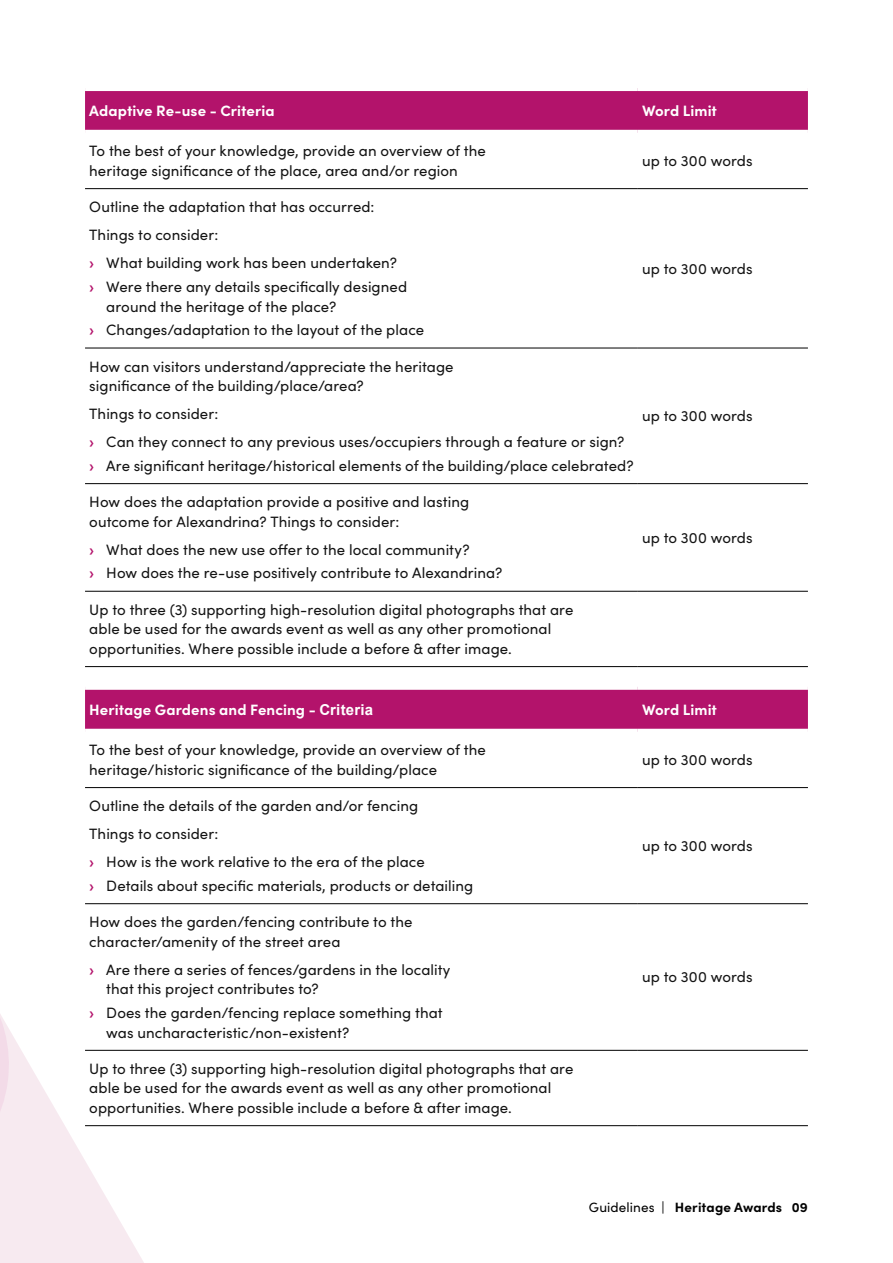
<style>
.page{position:relative;width:893px;height:1263px;background:#fff}
.page>*{position:absolute;margin:0;border:0;box-sizing:border-box;transform-origin:0 0}
.Body{font:15px/19.5px "Sofia Pro";letter-spacing:.005em;color:#141414}
.Table_header{font:700 15px "Sofia Pro";letter-spacing:.005em;color:#fff}
.t1{font:700 13.5px "Sofia Pro";letter-spacing:.01em;color:#000}
.s1{font-weight:900;color:#b3136b}
.s2{font-family:"Arial"}
.s3{font-weight:400}
</style>
<div class="page">
<svg style="left:10px;top:1031px;width:272px;height:232px"></svg>
<svg style="left:0;top:1014px;width:10px;height:249px;background:#f6e7ee"></svg>
<div style="left:85px;top:91px;width:723px;height:39px;background:#b3136b"></div>
<hr style="left:85px;top:188px;width:553px;height:1px;background:#000">
<hr style="left:638px;top:188px;width:170px;height:1px;background:#000">
<hr style="left:85px;top:348px;width:553px;height:1px;background:#000">
<hr style="left:638px;top:348px;width:170px;height:1px;background:#000">
<hr style="left:85px;top:483px;width:553px;height:1px;background:#000">
<hr style="left:638px;top:483px;width:170px;height:1px;background:#000">
<hr style="left:85px;top:591px;width:553px;height:1px;background:#000">
<hr style="left:638px;top:591px;width:170px;height:1px;background:#000">
<hr style="left:85px;top:666px;width:553px;height:1px;background:#000">
<hr style="left:638px;top:666px;width:170px;height:1px;background:#000">
<div style="left:85px;top:690px;width:723px;height:39px;background:#b3136b"></div>
<hr style="left:85px;top:787px;width:553px;height:1px;background:#000">
<hr style="left:638px;top:787px;width:170px;height:1px;background:#000">
<hr style="left:85px;top:903px;width:553px;height:1px;background:#000">
<hr style="left:638px;top:903px;width:170px;height:1px;background:#000">
<hr style="left:85px;top:1050px;width:553px;height:1px;background:#000">
<hr style="left:638px;top:1050px;width:170px;height:1px;background:#000">
<hr style="left:85px;top:1125px;width:553px;height:1px;background:#000">
<hr style="left:638px;top:1125px;width:170px;height:1px;background:#000">
<p class="Table_header" style="left:89px;top:99px;width:187px">Adaptive Re-use - Criteria</p>
<p class="Table_header" style="left:642px;top:99px;width:76px">Word Limit</p>
<p class="Body" style="left:89px;top:141px;width:398px">To the best of your knowledge, provide an overview of the heritage significance of the place, area and/or region</p>
<p class="Body" style="left:642px;top:150px;width:112px">up to 300 words</p>
<p class="Body" style="left:89px;top:196px;width:287px">Outline the adaptation that has occurred:</p>
<p class="Body" style="left:89px;top:224px;width:131px">Things to consider:</p>
<p class="Body" style="left:89px;top:252px;width:309px"><span class="s1">›</span> What building work has been undertaken?</p>
<p class="Body" style="left:106px;top:276px;width:302px;text-indent:-17px"><span class="s1">›</span> Were there any details specifically designed around the heritage of the place?</p>
<p class="Body" style="left:89px;top:319px;width:336px"><span class="s1">›</span> Changes/adaptation to the layout of the place</p>
<p class="Body" style="left:642px;top:258px;width:112px">up to 300 words</p>
<p class="Body" style="left:89px;top:356px;width:366px">How can visitors understand/appreciate the heritage significance of the building/place/area?</p>
<p class="Body" style="left:89px;top:403px;width:131px">Things to consider:</p>
<p class="Body" style="left:89px;top:431px;width:537px"><span class="s1">›</span> Can they connect to any previous uses/occupiers through a feature or sign?</p>
<p class="Body" style="left:89px;top:455px;width:546px"><span class="s1">›</span> Are significant heritage/historical elements of the building/place celebrated?</p>
<p class="Body" style="left:89px;top:491px;width:381px">How does the adaptation provide a positive and lasting outcome for Alexandrina? Things to consider:</p>
<p class="Body" style="left:89px;top:539px;width:382px"><span class="s1">›</span> What does the new use offer to the local community?</p>
<p class="Body" style="left:89px;top:563px;width:415px"><span class="s1">›</span> How does the re-use positively contribute to Alexandrina?</p>
<p class="Body" style="left:89px;top:599px;width:486px">Up to three (3) supporting high-resolution digital photographs that are able be used for the awards event as well as any other promotional opportunities. Where possible include a before &amp; after image.</p>
<p class="Body" style="left:642px;top:405px;width:112px">up to 300 words</p>
<p class="Body" style="left:642px;top:527px;width:112px">up to 300 words</p>
<p class="Table_header" style="left:89px;top:698px;width:285px">Heritage Gardens and Fencing - <span class="s2">Criteria</span></p>
<p class="Table_header" style="left:642px;top:698px;width:76px">Word Limit</p>
<p class="Body" style="left:89px;top:739px;width:398px">To the best of your knowledge, provide an overview of the heritage/historic significance of the building/place</p>
<p class="Body" style="left:642px;top:749px;width:112px">up to 300 words</p>
<p class="Body" style="left:89px;top:795px;width:330px">Outline the details of the garden and/or fencing</p>
<p class="Body" style="left:89px;top:823px;width:131px">Things to consider:</p>
<p class="Body" style="left:89px;top:851px;width:337px"><span class="s1">›</span> How is the work relative to the era of the place</p>
<p class="Body" style="left:89px;top:875px;width:385px"><span class="s1">›</span> Details about specific materials, products or detailing</p>
<p class="Body" style="left:642px;top:835px;width:112px">up to 300 words</p>
<p class="Body" style="left:89px;top:911px;width:325px">How does the garden/fencing contribute to the character/amenity of the street area</p>
<p class="Body" style="left:106px;top:959px;width:346px;text-indent:-17px"><span class="s1">›</span> Are there a series of fences/gardens in the locality that this project contributes to?</p>
<p class="Body" style="left:106px;top:1002px;width:338px;text-indent:-17px"><span class="s1">›</span> Does the garden/fencing replace something that was uncharacteristic/non-existent?</p>
<p class="Body" style="left:89px;top:1058px;width:486px">Up to three (3) supporting high-resolution digital photographs that are able be used for the awards event as well as any other promotional opportunities. Where possible include a before &amp; after image.</p>
<p class="Body" style="left:642px;top:966px;width:112px">up to 300 words</p>
<p class="t1" style="left:589px;top:1197px;width:221px"><span class="s3">Guidelines |</span> Heritage Awards 09</p>
</div>
